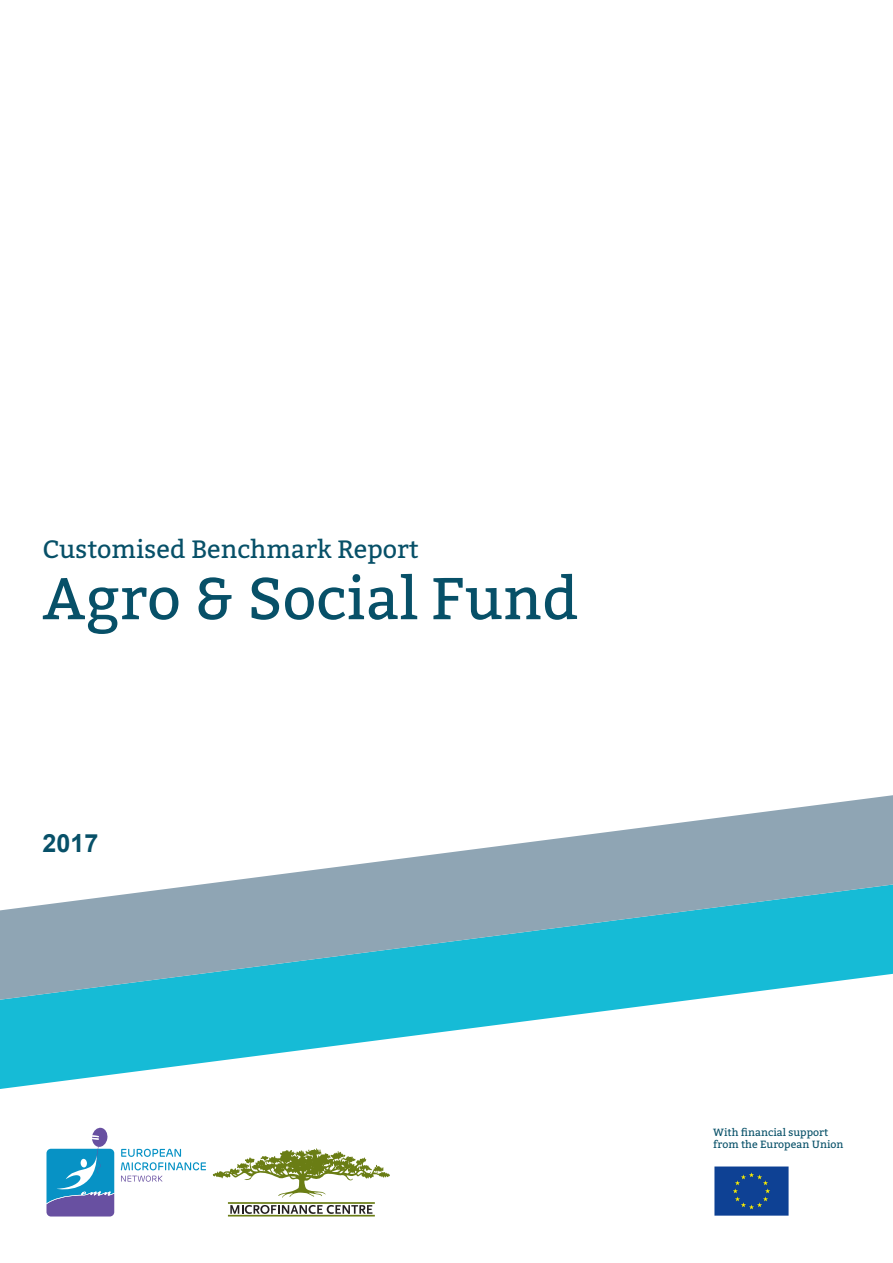
<style>
.page{position:relative;width:893px;height:1263px;background:#fff}
.page>*{position:absolute;margin:0;border:0;box-sizing:border-box;transform-origin:0 0}
.Titles{font:58.95px "Bitter";color:#075068}
.Titles-2{font:25.05px "Bitter";color:#075068}
.Titles-3{font:700 25.05px "Arial";color:#075068}
.Title_3{font:10.5px "Bitter";color:#075068}
</style>
<div class="page">
<svg style="left:47px;top:1127px;width:67px;height:89px"></svg>
<svg style="left:121px;top:1149px;width:85px;height:33px"></svg>
<svg style="left:213px;top:1148px;width:177px;height:50px"></svg>
<svg style="left:230px;top:1205px;width:142px;height:9px"></svg>
<hr style="left:228px;top:1202px;width:147px;height:2px;background:#6a7d14">
<hr style="left:228px;top:1215px;width:147px;height:1px;background:#6a7d14">
<img style="left:714px;top:1166px;width:75px;height:50px">
<svg style="left:0;top:1000px;width:690px;height:89px;fill:#16bbd6"></svg>
<svg style="left:0;top:795px;width:893px;height:205px"></svg>
<p class="Titles-2" style="left:43px;top:531px;width:378px">Customised Benchmark Report</p>
<p class="Titles" style="left:43px;top:556px;width:537px">Agro &amp; Social Fund</p>
<p class="Titles-3" style="left:43px;top:825px;width:57px">2017</p>
<p class="Title_3" style="left:713px;top:1124px;width:117px">With financial support</p>
<p class="Title_3" style="left:713px;top:1137px;width:132px">from the European Union</p>
</div>
